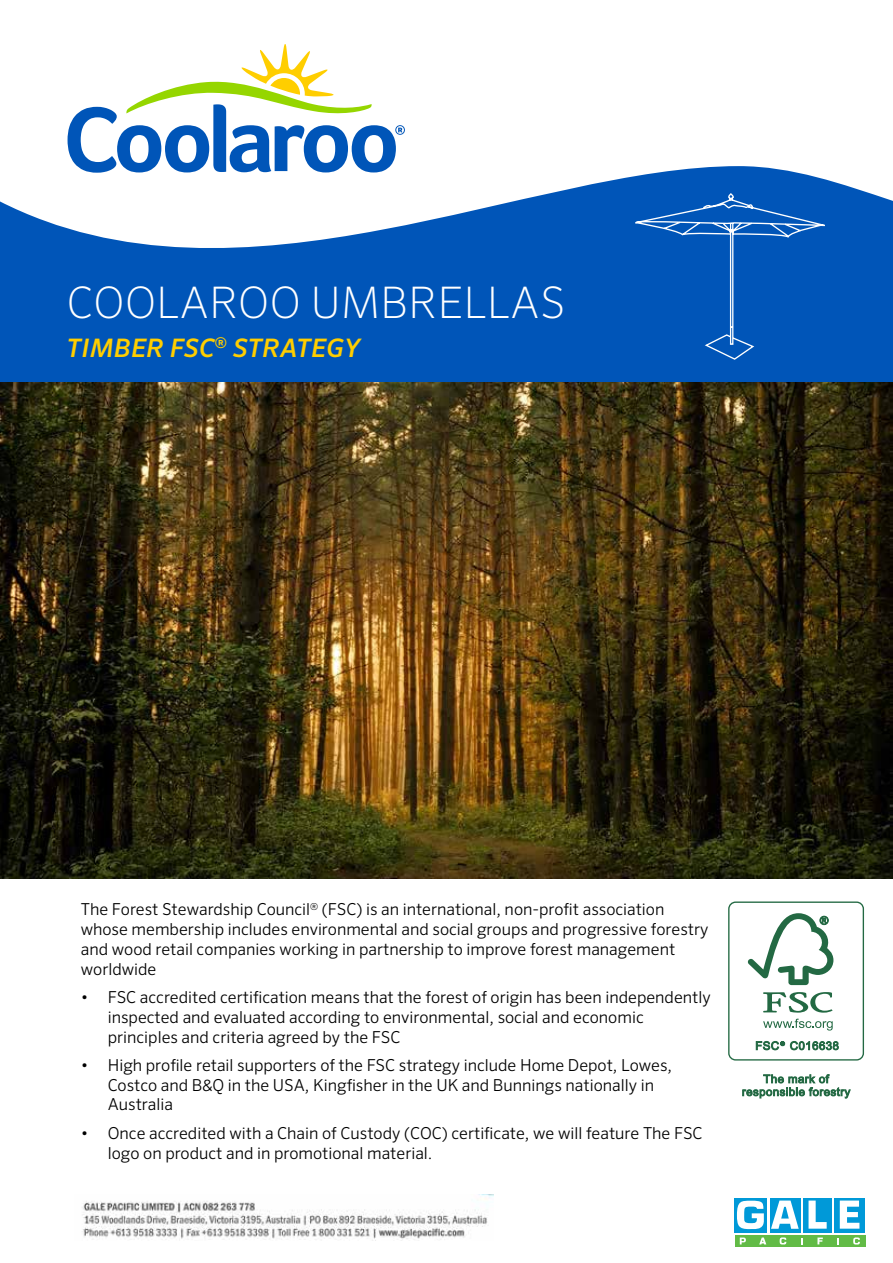
<style>
.page{position:relative;width:893px;height:1263px;background:#fff}
.page>*{position:absolute;margin:0;border:0;box-sizing:border-box;transform-origin:0 0}
.t1{font:200 43.5px "Sero Pro";letter-spacing:.01em;color:#fff}
.t2{font:italic 500 25.5px "Sero Pro";letter-spacing:.01em;color:#ffce00}
.t3{font:300 16.5px/19.8px "Sero Pro";color:#000}
</style>
<div class="page">
<div style="left:0;top:113px;width:893px;height:270px;background:#0055b8"></div>
<svg style="left:0;top:113px;width:893px;height:135px;fill:#fff"></svg>
<svg style="left:68px;top:44px;width:337px;height:129px"></svg>
<div style="left:834px;top:1198px;width:31px;height:34px;background:#0099d8"></div>
<div style="left:803px;top:1198px;width:28px;height:34px;background:#0099d8"></div>
<div style="left:770px;top:1198px;width:30px;height:34px;background:#0099d8"></div>
<div style="left:735px;top:1198px;width:32px;height:34px;background:#0099d8"></div>
<div style="left:735px;top:1235px;width:130px;height:11px;background:#62bb46"></div>
<svg style="left:737px;top:1200px;width:27px;height:29px"></svg>
<svg style="left:771px;top:1200px;width:28px;height:29px"></svg>
<svg style="left:808px;top:1200px;width:19px;height:29px"></svg>
<svg style="left:840px;top:1200px;width:19px;height:29px"></svg>
<svg style="left:759px;top:1237px;width:7px;height:7px"></svg>
<svg style="left:801px;top:1238px;width:2px;height:6px"></svg>
<svg style="left:817px;top:1237px;width:6px;height:7px"></svg>
<svg style="left:837px;top:1238px;width:2px;height:6px"></svg>
<svg style="left:780px;top:1237px;width:6px;height:7px"></svg>
<svg style="left:853px;top:1237px;width:7px;height:7px"></svg>
<svg style="left:740px;top:1237px;width:6px;height:7px"></svg>
<img style="left:0;top:383px;width:893px;height:495px">
<img style="left:82px;top:1194px;width:411px;height:47px">
<svg style="left:635px;top:193px;width:190px;height:167px"></svg>
<div style="left:728px;top:901px;width:136px;height:159px;border:1px solid #236943;border-radius:7px"></div>
<svg style="left:763px;top:1019px;width:70px;height:11px"></svg>
<svg style="left:763px;top:992px;width:70px;height:21px"></svg>
<svg style="left:747px;top:913px;width:86px;height:72px"></svg>
<svg style="left:756px;top:1041px;width:83px;height:9px"></svg>
<svg style="left:742px;top:1074px;width:109px;height:25px"></svg>
<h1 class="t1" style="left:67px;top:277px;width:500px">COOLAROO UMBRELLAS</h1>
<h2 class="t2" style="left:67px;top:332px;width:295px">TIMBER FSC<sup>®</sup> STRATEGY</h2>
<p class="t3" style="left:81px;top:899px;width:629px">The Forest Stewardship Council<sup>®</sup> (FSC) is an international, non-profit association whose membership includes environmental and social groups and progressive forestry and wood retail companies working in partnership to improve forest management worldwide</p>
<p class="t3" style="left:108px;top:987px;width:604px;text-indent:-27px">• FSC accredited certification means that the forest of origin has been independently inspected and evaluated according to environmental, social and economic principles and criteria agreed by the FSC</p>
<p class="t3" style="left:108px;top:1055px;width:566px;text-indent:-27px">• High profile retail supporters of the FSC strategy include Home Depot, Lowes,<br>Costco and B&amp;Q in the USA, Kingfisher in the UK and Bunnings nationally in<br>Australia</p>
<p class="t3" style="left:108px;top:1123px;width:596px;text-indent:-27px">• Once accredited with a Chain of Custody (COC) certificate, we will feature The FSC logo on product and in promotional material.</p>
</div>
